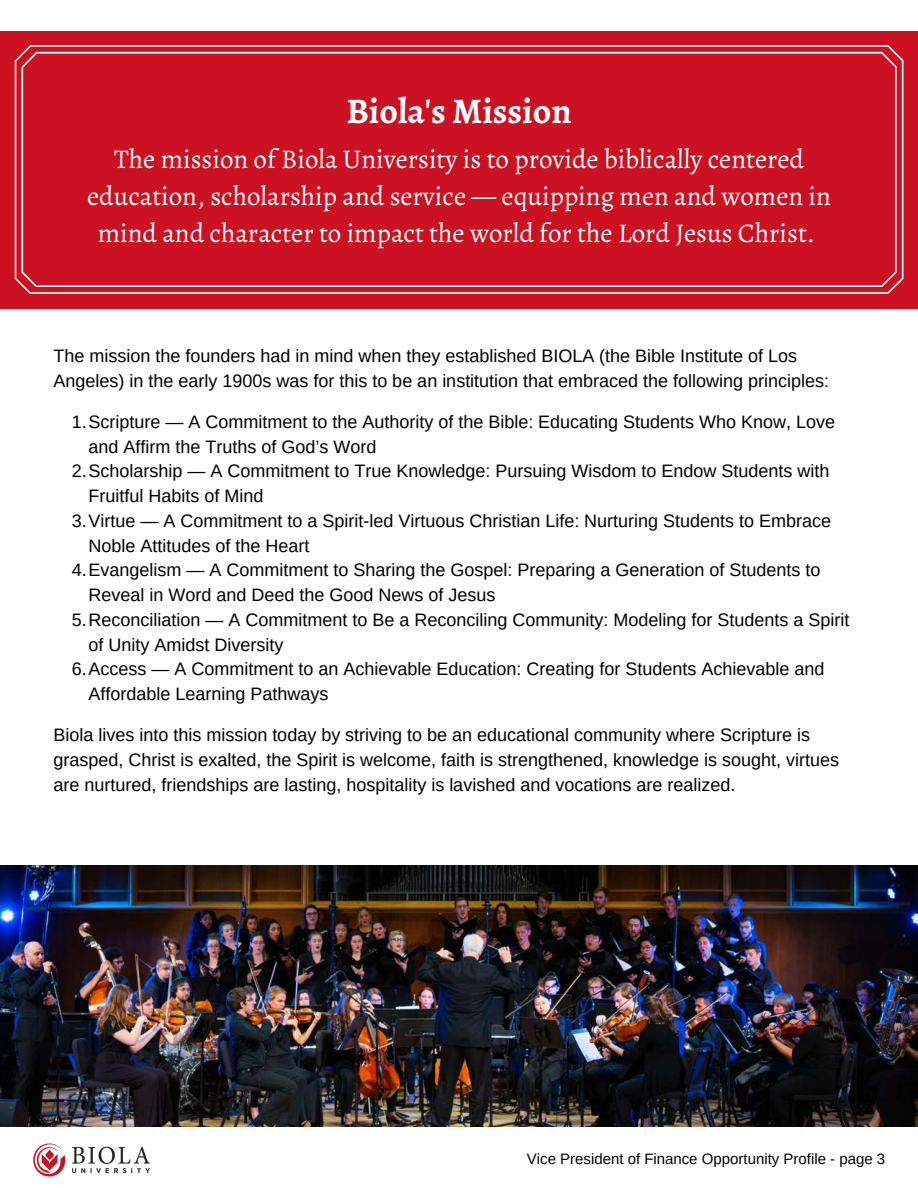
<style>
.page{position:relative;width:918px;height:1188px;background:#fff}
.page>*{position:absolute;margin:0;border:0;box-sizing:border-box;transform-origin:0 0}
.t1{font:700 36px "Alegreya";color:#fff}
.t2{font:27px/37.2px "Alegreya";color:#fff;text-align:center}
.t3{font:18px/24.8px "Arimo";color:#000}
.t4{font:15px "Arimo";color:#000}
</style>
<div class="page">
<img style="left:33px;top:1143px;width:117px;height:34px">
<div style="left:0;top:31px;width:918px;height:277px;background:#c12"></div>
<svg style="left:15px;top:45px;width:888px;height:249px"></svg>
<img style="left:0;top:865px;width:918px;height:261px">
<p class="t1" style="left:346px;top:87px;width:227px">Biola's Mission</p>
<p class="t2" style="left:87px;top:140px;width:745px">The mission of Biola University is to provide biblically centered education, scholarship and service — equipping men and women in mind and character to impact the world for the Lord Jesus Christ.</p>
<p class="t3" style="left:53px;top:344px;width:777px">The mission the founders had in mind when they established BIOLA (the Bible Institute of Los<br>Angeles) in the early 1900s was for this to be an institution that embraced the following principles:</p>
<p class="t3" style="left:89px;top:409px;width:748px;text-indent:-17px">1.Scripture — A Commitment to the Authority of the Bible: Educating Students Who Know, Love and Affirm the Truths of God’s Word</p>
<p class="t3" style="left:89px;top:459px;width:742px;text-indent:-17px">2.Scholarship — A Commitment to True Knowledge: Pursuing Wisdom to Endow Students with<br>Fruitful Habits of Mind</p>
<p class="t3" style="left:89px;top:508px;width:744px;text-indent:-17px">3.Virtue — A Commitment to a Spirit-led Virtuous Christian Life: Nurturing Students to Embrace<br>Noble Attitudes of the Heart</p>
<p class="t3" style="left:89px;top:558px;width:733px;text-indent:-17px">4.Evangelism — A Commitment to Sharing the Gospel: Preparing a Generation of Students to<br>Reveal in Word and Deed the Good News of Jesus</p>
<p class="t3" style="left:89px;top:607px;width:762px;text-indent:-17px">5.Reconciliation — A Commitment to Be a Reconciling Community: Modeling for Students a Spirit of Unity Amidst Diversity</p>
<p class="t3" style="left:89px;top:657px;width:737px;text-indent:-17px">6.Access — A Commitment to an Achievable Education: Creating for Students Achievable and<br>Affordable Learning Pathways</p>
<p class="t3" style="left:53px;top:723px;width:787px">Biola lives into this mission today by striving to be an educational community where Scripture is grasped, Christ is exalted, the Spirit is welcome, faith is strengthened, knowledge is sought, virtues are nurtured, friendships are lasting, hospitality is lavished and vocations are realized.</p>
<p class="t4" style="left:527px;top:1151px;width:360px">Vice President of Finance Opportunity Profile - page 3</p>
</div>
